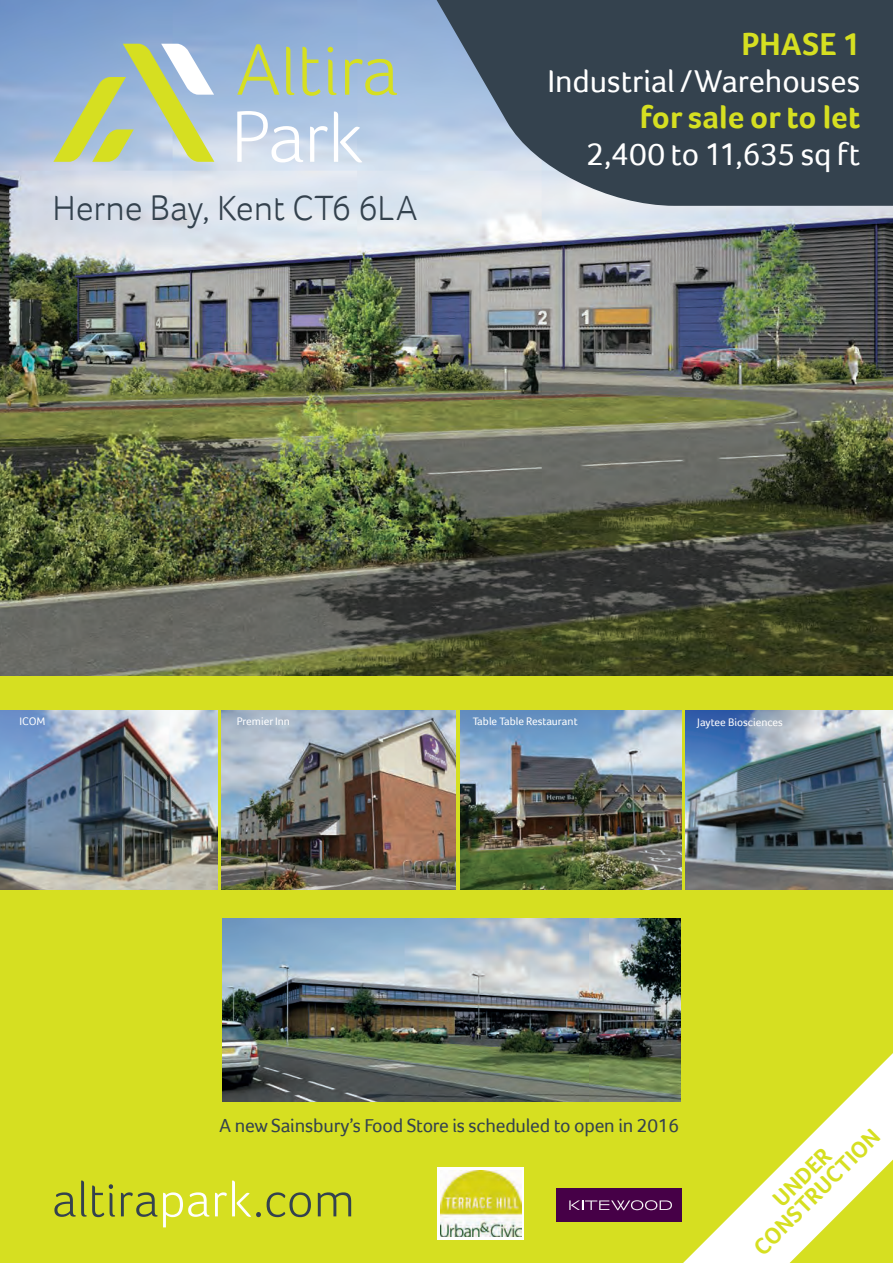
<style>
.page{position:relative;width:893px;height:1263px;background:#fff}
.page>*{position:absolute;margin:0;border:0;box-sizing:border-box;transform-origin:0 0}
.t1{font:300 50.55px "Foco";letter-spacing:.005em;color:#34424e}
.t2{font:300 36px "Foco";letter-spacing:-.005em;color:#34424e}
.t3{font:32.4px "Foco";letter-spacing:-.005em;color:#fff}
.t4{font:700 32.4px "Foco";color:#d6df21}
.t5{font:700 23.4px/21px "Foco";color:#d6df21;text-align:center}
.t6{font:19.5px "Foco";letter-spacing:-.01em;color:#34424e}
.t7{font:11.25px "Foco";color:#fff}
.s1{color:#fff}
</style>
<div class="page">
<img style="left:0;top:0;width:893px;height:676px">
<svg style="left:395px;top:0;width:498px;height:206px;background:#536270"></svg>
<svg style="left:237px;top:44px;width:42px;height:51px;background:#a6beae"></svg>
<svg style="left:286px;top:47px;width:8px;height:48px"></svg>
<svg style="left:302px;top:47px;width:18px;height:49px"></svg>
<svg style="left:328px;top:60px;width:8px;height:35px"></svg>
<svg style="left:345px;top:59px;width:52px;height:36px;background:#b1c79f"></svg>
<svg style="left:328px;top:47px;width:5px;height:5px"></svg>
<svg style="left:53px;top:44px;width:161px;height:118px;background:#b2c6a8"></svg>
<svg style="left:237px;top:111px;width:66px;height:51px"></svg>
<svg style="left:310px;top:126px;width:18px;height:36px"></svg>
<svg style="left:334px;top:112px;width:28px;height:50px"></svg>
<div style="left:0;top:676px;width:893px;height:587px;background:#d6df21"></div>
<img style="left:685px;top:710px;width:208px;height:180px">
<img style="left:460px;top:710px;width:221px;height:180px">
<img style="left:222px;top:710px;width:234px;height:180px">
<img style="left:0;top:710px;width:218px;height:180px">
<img style="left:222px;top:919px;width:458px;height:183px">
<div style="left:438px;top:1167px;width:86px;height:73px;background:#fff"></div>
<img style="left:440px;top:1171px;width:81px;height:66px">
<div style="left:556px;top:1188px;width:126px;height:34px;background:#460047"></div>
<svg style="left:569px;top:1200px;width:103px;height:10px"></svg>
<svg style="left:683px;top:1053px;width:210px;height:210px"></svg>
<h2 class="t2" style="left:52px;top:187px;width:367px">Herne Bay, Kent CT6 6LA</h2>
<h3 class="t4" style="left:742px;top:25px;width:120px">PHASE 1</h3>
<h3 class="t3" style="left:547px;top:62px;width:314px">Industrial /Warehouses</h3>
<h3 class="t4" style="left:640px;top:98px;width:222px">for sale or to let</h3>
<h3 class="t3" style="left:586px;top:135px;width:275px">2,400 to 11,635 sq ft</h3>
<p class="t7" style="left:20px;top:715px;width:27px">ICOM</p>
<p class="t7" style="left:237px;top:715px;width:55px">Premier Inn</p>
<p class="t7" style="left:473px;top:715px;width:107px">Table Table Restaurant</p>
<p class="t7" style="left:697px;top:715px;width:87px">Jaytee Biosciences</p>
<h3 class="t6" style="left:219px;top:1114px;width:462px">A new Sainsbury’s Food Store is scheduled to open in 2016</h3>
<h1 class="t1" style="left:52px;top:1170px;width:304px">altira<span class="s1">park</span>.com</h1>
<h3 class="t5" style="left:735px;top:1229px;width:170px;rotate:-45deg">UNDER<br>CONSTRUCTION</h3>
</div>
